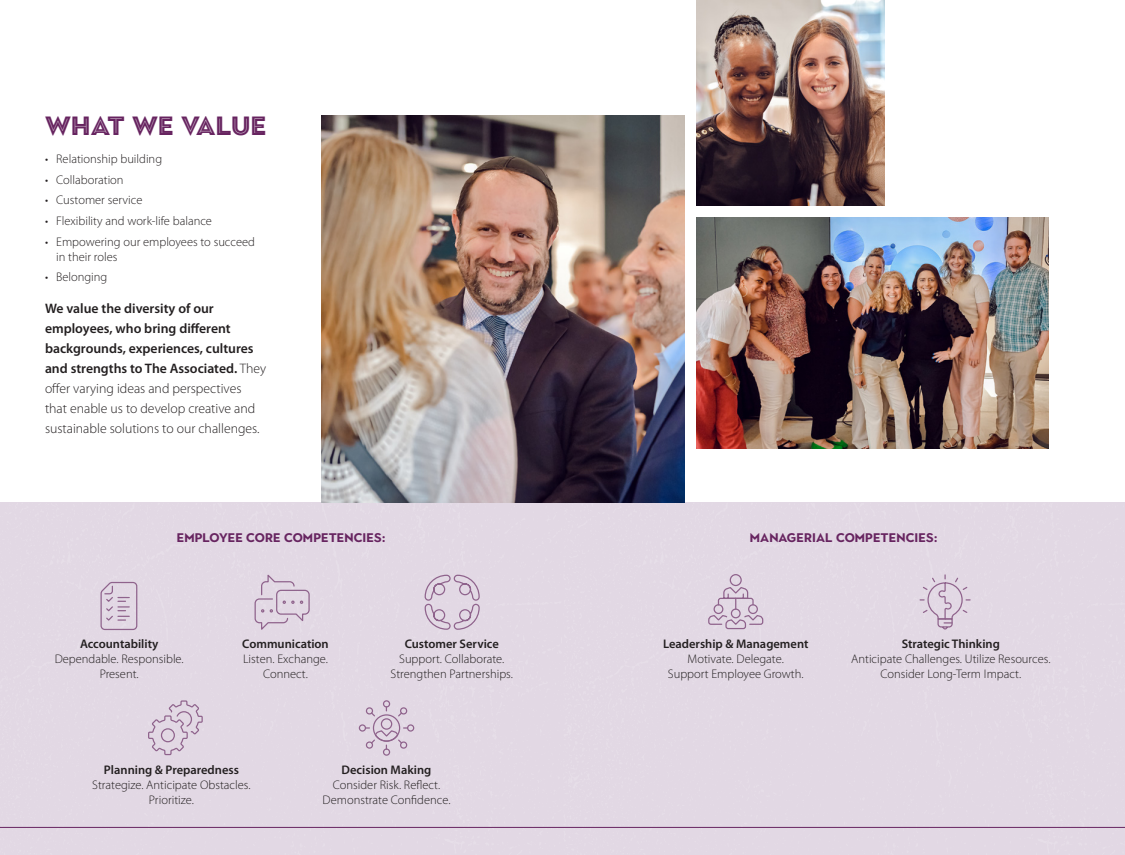
<style>
.page{position:relative;width:1125px;height:855px;background:#fff}
.page>*{position:absolute;margin:0;border:0;box-sizing:border-box;transform-origin:0 0}
.t1{font:900 26.25px "Town 20 Inline";letter-spacing:.01em;color:#672460}
.t2{font:600 13.75px/20px "Myriad Pro";color:#231f20}
.t3{font:300 12.5px/15px "Myriad Pro";color:#231f20;text-align:center}
.t4{font:600 12.5px "Myriad Pro";color:#231f20}
.t5{font:700 12.5px "Town 10 Display";letter-spacing:.01em;color:#672460}
.s1{font-weight:300}
</style>
<div class="page">
<div style="left:563px;top:502px;width:562px;height:353px;background:#e2d8e4"></div>
<div style="left:0;top:502px;width:562px;height:353px;background:#e2d8e4"></div>
<hr style="left:0;top:827px;width:1125px;height:1px;background:#672460">
<img style="left:697px;top:0;width:188px;height:206px">
<img style="left:696px;top:218px;width:352px;height:230px">
<img style="left:322px;top:115px;width:363px;height:387px">
<svg style="left:919px;top:574px;width:52px;height:56px;background:#d9cbda"></svg>
<svg style="left:254px;top:572px;width:56px;height:60px;background:#d9ccda"></svg>
<div style="left:730px;top:574px;width:12px;height:12px;border:1px solid #8f638c;border-radius:50%"></div>
<svg style="left:708px;top:586px;width:56px;height:44px;background:#d4c4d5"></svg>
<svg style="left:147px;top:700px;width:56px;height:56px;background:#d7c9d9"></svg>
<svg style="left:424px;top:574px;width:56px;height:56px;background:#d4c4d5"></svg>
<svg style="left:100px;top:581px;width:38px;height:50px;background:#d4c4d5"></svg>
<svg style="left:358px;top:700px;width:57px;height:56px;background:#d7c8d8"></svg>
<p class="t1" style="left:45px;top:111px;width:223px">WHAT WE VALUE</p>
<p class="t3" style="left:45px;top:152px;width:119px">• Relationship building</p>
<p class="t3" style="left:45px;top:172px;width:80px">• Collaboration</p>
<p class="t3" style="left:45px;top:193px;width:99px">• Customer service</p>
<p class="t3" style="left:45px;top:213px;width:169px">• Flexibility and work-life balance</p>
<p class="t3" style="left:56px;top:234px;width:200px;text-align:left;text-indent:-11px">• Empowering our employees to succeed in their roles</p>
<p class="t3" style="left:45px;top:270px;width:64px">• Belonging</p>
<p class="t2" style="left:45px;top:299px;width:223px">We value the diversity of our employees, who bring different backgrounds, experiences, cultures and strengths to The Associated. <span class="s1">They offer varying ideas and perspectives that enable us to develop creative and sustainable solutions to our challenges.</span></p>
<p class="t5" style="left:177px;top:531px;width:210px">EMPLOYEE CORE COMPETENCIES:</p>
<p class="t4" style="left:80px;top:637px;width:80px">Accountability</p>
<p class="t3" style="left:55px;top:652px;width:131px">Dependable. Responsible.<br>Present.</p>
<p class="t4" style="left:242px;top:637px;width:88px">Communication</p>
<p class="t3" style="left:243px;top:652px;width:86px">Listen. Exchange.<br>Connect.</p>
<p class="t4" style="left:405px;top:637px;width:96px">Customer Service</p>
<p class="t3" style="left:391px;top:652px;width:124px">Support. Collaborate.<br>Strengthen Partnerships.</p>
<p class="t4" style="left:104px;top:763px;width:136px">Planning &amp; Preparedness</p>
<p class="t3" style="left:92px;top:778px;width:160px">Strategize. Anticipate Obstacles.<br>Prioritize.</p>
<p class="t4" style="left:342px;top:763px;width:91px">Decision Making</p>
<p class="t3" style="left:323px;top:778px;width:129px">Consider Risk. Reflect.<br>Demonstrate Confidence.</p>
<p class="t5" style="left:750px;top:531px;width:189px">MANAGERIAL COMPETENCIES:</p>
<p class="t4" style="left:663px;top:637px;width:147px">Leadership &amp; Management</p>
<p class="t3" style="left:668px;top:652px;width:137px">Motivate. Delegate.<br>Support Employee Growth.</p>
<p class="t4" style="left:902px;top:637px;width:100px">Strategic Thinking</p>
<p class="t3" style="left:851px;top:652px;width:201px">Anticipate Challenges. Utilize Resources.<br>Consider Long-Term Impact.</p>
</div>
